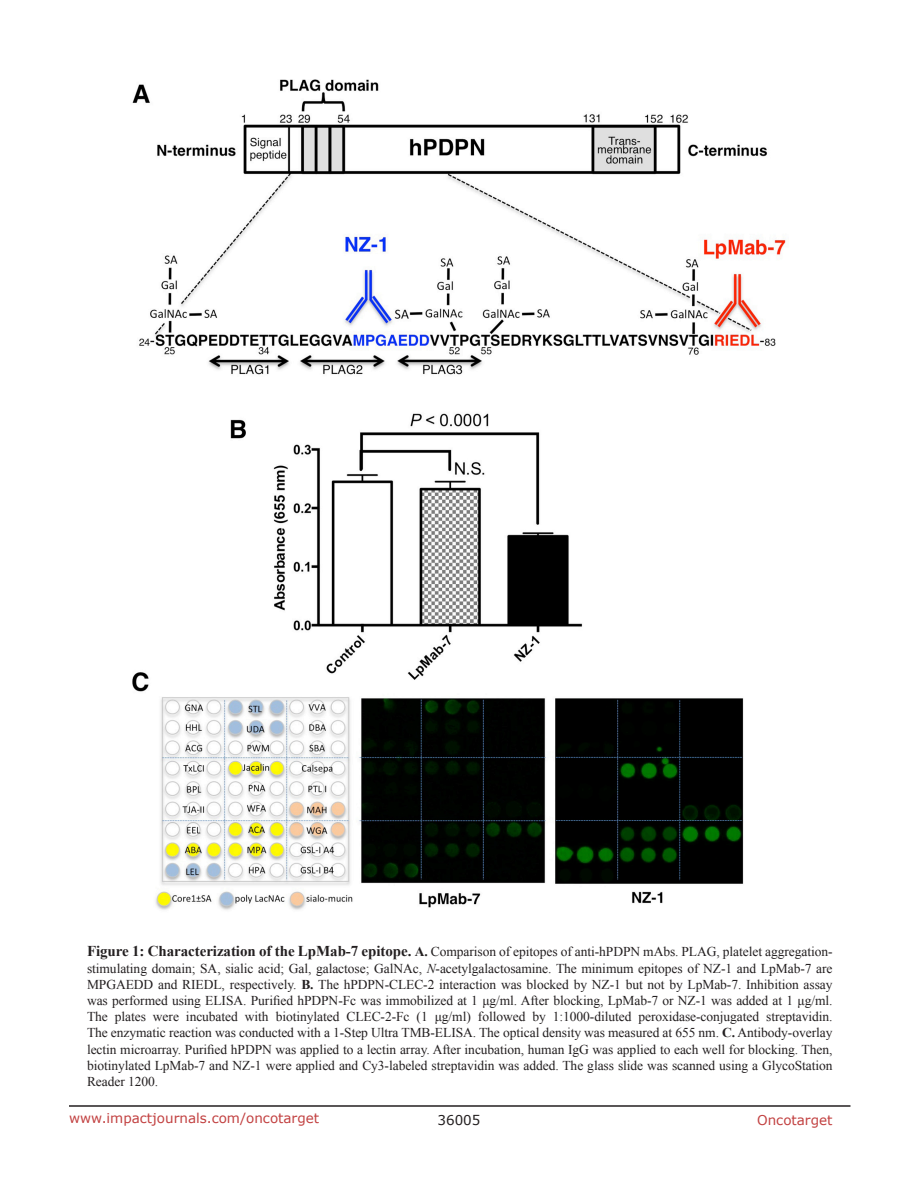
<style>
.page{position:relative;width:918px;height:1188px;background:#fff}
.page>*{position:absolute;margin:0;border:0;box-sizing:border-box;transform-origin:0 0}
.FigureText{font:13.5px/16.2px "Times New Roman";letter-spacing:-.005em;color:#231f20;text-align:justify}
.t1{font:13.5px "Verdana";color:#c24141}
.t2{font:13.5px "Verdana";color:#231f20}
.s1{font-weight:700;font-size:15px}
.s2{font-weight:700}
.s3{font-style:italic}
</style>
<div class="page">
<hr style="left:69px;top:1105px;width:781px;height:2px;background:#231f20">
<img style="left:132px;top:80px;width:654px;height:830px">
<p class="FigureText" style="left:87px;top:944px;width:747px"><span class="s1">Figure 1: Characterization of the LpMab-7 epitope.</span> <span class="s2">A.</span> Comparison of epitopes of anti-hPDPN mAbs. PLAG, platelet aggregation&shy;stimulating domain; SA, sialic acid; Gal, galactose; GalNAc, <span class="s3">N</span>-acetylgalactosamine. The minimum epitopes of NZ-1 and LpMab-7 are MPGAEDD and RIEDL, respectively. <span class="s2">B.</span> The hPDPN-CLEC-2 interaction was blocked by NZ-1 but not by LpMab-7. Inhibition assay was performed using ELISA. Purified hPDPN-Fc was immobilized at 1 μg/ml. After blocking, LpMab-7 or NZ-1 was added at 1 μg/ml.<br>The plates were incubated with biotinylated CLEC-2-Fc (1 μg/ml) followed by 1:1000-diluted peroxidase-conjugated streptavidin.<br>The enzymatic reaction was conducted with a 1-Step Ultra TMB-ELISA. The optical density was measured at 655 nm. <span class="s2">C.</span> Antibody-overlay lectin microarray. Purified hPDPN was applied to a lectin array. After incubation, human IgG was applied to each well for blocking. Then, biotinylated LpMab-7 and NZ-1 were applied and Cy3-labeled streptavidin was added. The glass slide was scanned using a GlycoStation Reader 1200.</p>
<p class="t1" style="left:69px;top:1109px;width:252px">www.impactjournals.com/oncotarget</p>
<p class="t2" style="left:438px;top:1111px;width:44px">36005</p>
<p class="t1" style="left:757px;top:1111px;width:77px">Oncotarget</p>
</div>
